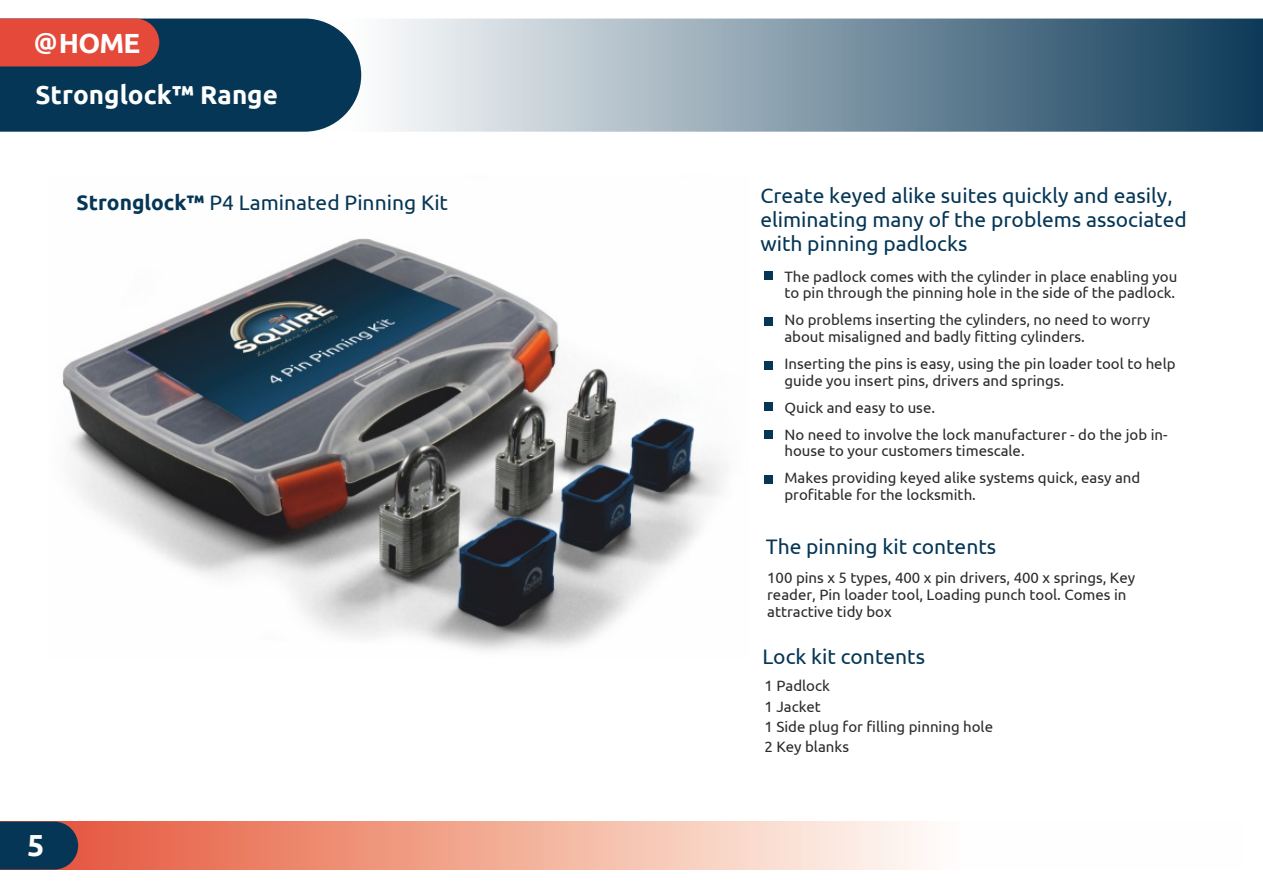
<style>
.page{position:relative;width:1263px;height:893px;background:#fff}
.page>*{position:absolute;margin:0;border:0;box-sizing:border-box;transform-origin:0 0}
.t1{font:700 30.45px "Ubuntu";color:#fefefe}
.t2{font:700 27.75px "Ubuntu";color:#fefefe}
.t3{font:700 25.95px "Ubuntu";color:#fefefe}
.t4{font:21px/23.5px "Ubuntu";color:#053655}
.t5{font:15px/16.8px "Ubuntu";color:#2b2a29}
.s1{font-size:23.85px}
.s2{font-weight:700}
</style>
<div class="page">
<img style="left:1px;top:821px;width:922px;height:48px">
<svg style="left:361px;top:19px;width:902px;height:113px;background:#849aaa"></svg>
<svg style="left:0;top:19px;width:361px;height:113px;background:#364056"></svg>
<div style="left:764px;top:271px;width:9px;height:9px;background:#053655"></div>
<img style="left:62px;top:238px;width:663px;height:413px">
<div style="left:764px;top:317px;width:9px;height:9px;background:#053655"></div>
<div style="left:764px;top:361px;width:9px;height:8px;background:#053655"></div>
<div style="left:764px;top:403px;width:9px;height:8px;background:#053655"></div>
<div style="left:764px;top:430px;width:9px;height:9px;background:#053655"></div>
<div style="left:764px;top:476px;width:9px;height:8px;background:#053655"></div>
<svg style="left:0;top:822px;width:78px;height:47px;background:#123853"></svg>
<h2 class="t2" style="left:34px;top:32px;width:108px"><span class="s1">@</span>HOME</h2>
<h3 class="t3" style="left:36px;top:84px;width:244px">Stronglock™ Range</h3>
<h3 class="t4" style="left:77px;top:192px;width:373px"><span class="s2">Stronglock™</span> P4 Laminated Pinning Kit</h3>
<h3 class="t4" style="left:760px;top:185px;width:428px">Create keyed alike suites quickly and easily, eliminating many of the problems associated with pinning padlocks</h3>
<p class="t5" style="left:784px;top:269px;width:394px">The padlock comes with the cylinder in place enabling you to pin through the pinning hole in the side of the padlock.</p>
<p class="t5" style="left:784px;top:312px;width:367px">No problems inserting the cylinders, no need to worry about misaligned and badly fitting cylinders.</p>
<p class="t5" style="left:784px;top:356px;width:393px">Inserting the pins is easy, using the pin loader tool to help guide you insert pins, drivers and springs.</p>
<p class="t5" style="left:784px;top:395px;width:385px;line-height:26.8px">Quick and easy to use.<br>No need to involve the lock manufacturer - do the job in-</p>
<p class="t5" style="left:784px;top:439px;width:357px;line-height:26.8px">house to your customers timescale.<br>Makes providing keyed alike systems quick, easy and</p>
<p class="t5" style="left:784px;top:487px;width:193px">profitable for the locksmith.</p>
<h3 class="t4" style="left:766px;top:536px;width:232px">The pinning kit contents</h3>
<p class="t5" style="left:767px;top:570px;width:369px">100 pins x 5 types, 400 x pin drivers, 400 x springs, Key reader, Pin loader tool, Loading punch tool. Comes in attractive tidy box</p>
<h1 class="t1" style="left:27px;top:833px;width:19px">5</h1>
<h3 class="t4" style="left:762px;top:646px;width:164px">Lock kit contents</h3>
<p class="t5" style="left:764px;top:677px;width:230px;line-height:20.2px">1 Padlock<br>1 Jacket<br>1 Side plug for filling pinning hole<br>2 Key blanks</p>
</div>
